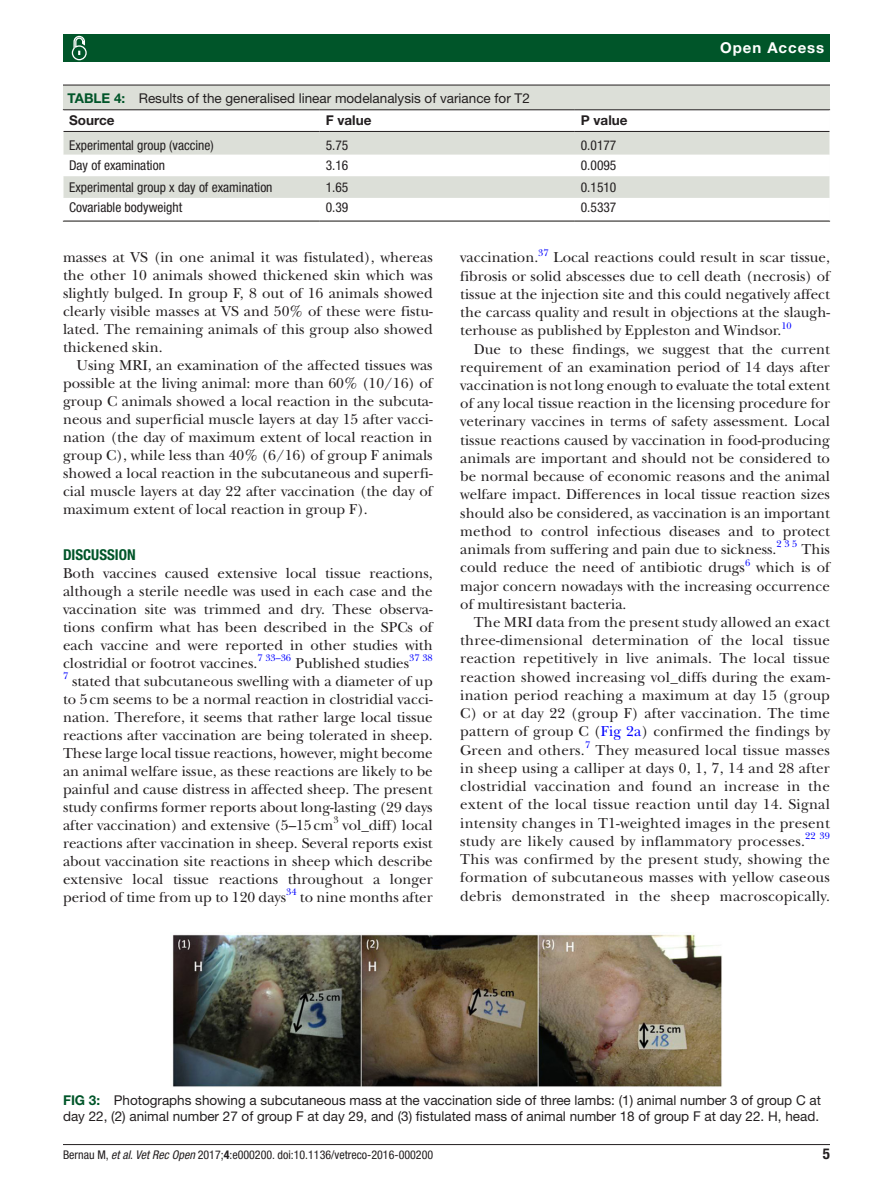
<style>
.page{position:relative;width:893px;height:1191px;background:#fff}
.page>*{position:absolute;margin:0;border:0;box-sizing:border-box;transform-origin:0 0}
.t1{font:15px/18px "New Baskerville";color:#231f20;text-align:justify}
.t2{font:700 15px "Helvetica Neue LT Std";letter-spacing:.065em;color:#fff}
.t3{font:700 condensed 15px "Helvetica Neue LT Std";color:#005529}
.t4{font:700 condensed 15px "Helvetica Neue LT Std";color:#231f20}
.t5{font:13.5px/22px "Helvetica Neue LT Std";color:#231f20}
.t6{font:condensed 13.5px "Helvetica Neue LT Std";color:#231f20}
.t7{font:700 13.5px "Helvetica Neue LT Std";color:#231f20}
.t8{font:condensed 12px "Helvetica Neue LT Std";color:#231f20}
.t9{font:9.9px "New Baskerville";color:#00f}
.s1{font-weight:700;color:#005529}
.s2{font-weight:700}
.s3{color:#00f}
.s4{font-style:italic}
</style>
<div class="page">
<div style="left:63px;top:34px;width:767px;height:27px;background:#005529"></div>
<hr style="left:63px;top:1144px;width:767px;height:1px;background:#231f20">
<svg style="left:71px;top:35px;width:16px;height:26px"></svg>
<div style="left:63px;top:85px;width:767px;height:136px;background:#dcdfd8"></div>
<hr style="left:63px;top:85px;width:767px;height:1px;background:#231f20">
<svg style="left:64px;top:110px;width:766px;height:111px;fill:#fff"></svg>
<hr style="left:63px;top:109px;width:257px;height:1px;background:#231f20">
<hr style="left:63px;top:131px;width:257px;height:1px;background:#231f20">
<hr style="left:320px;top:109px;width:255px;height:1px;background:#231f20">
<hr style="left:320px;top:131px;width:255px;height:1px;background:#231f20">
<hr style="left:575px;top:109px;width:255px;height:1px;background:#231f20">
<hr style="left:575px;top:131px;width:255px;height:1px;background:#231f20">
<hr style="left:63px;top:221px;width:257px;height:1px;background:#231f20">
<hr style="left:320px;top:221px;width:255px;height:1px;background:#231f20">
<hr style="left:575px;top:221px;width:255px;height:1px;background:#231f20">
<svg style="left:63px;top:111px;width:1px;height:110px"></svg>
<img style="left:172px;top:932px;width:551px;height:155px">
<p class="t5" style="left:68px;top:87px;width:464px"><span class="s1">TABLE 4:</span> Results of the generalised linear modelanalysis of variance for T2<br><span class="s2">Source</span></p>
<p class="t7" style="left:326px;top:112px;width:47px">F value</p>
<p class="t7" style="left:581px;top:112px;width:48px">P value</p>
<p class="t6" style="left:69px;top:137px;width:146px">Experimental group (vaccine)</p>
<p class="t6" style="left:326px;top:137px;width:24px">5.75</p>
<p class="t6" style="left:581px;top:137px;width:37px">0.0177</p>
<p class="t6" style="left:69px;top:158px;width:97px">Day of examination</p>
<p class="t6" style="left:326px;top:158px;width:24px">3.16</p>
<p class="t6" style="left:581px;top:158px;width:37px">0.0095</p>
<p class="t6" style="left:69px;top:179px;width:205px">Experimental group x day of examination</p>
<p class="t6" style="left:326px;top:179px;width:24px">1.65</p>
<p class="t6" style="left:581px;top:179px;width:37px">0.1510</p>
<p class="t6" style="left:69px;top:199px;width:115px">Covariable bodyweight</p>
<p class="t6" style="left:326px;top:199px;width:24px">0.39</p>
<p class="t6" style="left:581px;top:199px;width:37px">0.5337</p>
<p class="t2" style="left:720px;top:39px;width:106px">Open Access</p>
<p class="t1" style="left:63px;top:249px;width:371px">masses at VS (in one animal it was fistulated), whereas the other 10 animals showed thickened skin which was slightly bulged. In group F, 8 out of 16 animals showed clearly visible masses at VS and 50% of these were fistu&shy;lated. The remaining animals of this group also showed thickened skin.</p>
<p class="t1" style="left:63px;top:357px;width:371px;text-indent:14px">Using MRI, an examination of the affected tissues was possible at the living animal: more than 60% (10/16) of group C animals showed a local reaction in the subcuta&shy;neous and superficial muscle layers at day 15 after vacci&shy;nation (the day of maximum extent of local reaction in group C), while less than 40% (6/16) of group F animals showed a local reaction in the subcutaneous and superfi&shy;cial muscle layers at day 22 after vaccination (the day of maximum extent of local reaction in group F).</p>
<p class="t3" style="left:63px;top:545px;width:45px">DISCUSSIO</p>
<p class="t3" style="left:127px;top:545px;width:10px">N</p>
<p class="t1" style="left:63px;top:564px;width:371px">Both vaccines caused extensive local tissue reactions, although a sterile needle was used in each case and the vaccination site was trimmed and dry. These observa&shy;tions confirm what has been described in the SPCs of each vaccine and were reported in other studies with clostridial or footrot vaccines.</p>
<p class="t9" style="left:257px;top:652px;width:35px">7 33–36</p>
<p class="t9" style="left:409px;top:652px;width:25px">37 38</p>
<p class="t1" style="left:295px;top:654px;width:115px">Published studies</p>
<p class="t9" style="left:63px;top:670px;width:7px">7</p>
<p class="t1" style="left:63px;top:672px;width:371px;text-indent:9px">stated that subcutaneous swelling with a diameter of up to 5cm seems to be a normal reaction in clostridial vacci&shy;nation. Therefore, it seems that rather large local tissue reactions after vaccination are being tolerated in sheep.<br>These large local tissue reactions, however, might become an animal welfare issue, as these reactions are likely to be painful and cause distress in affected sheep. The present study confirms former reports about long-lasting (29 days after vaccination) and extensive (5–15cm<sup>3</sup> vol_diff) local reactions after vaccination in sheep. Several reports exist about vaccination site reactions in sheep which describe extensive local tissue reactions throughout a longer period of time from up to 120 days<sup>34</sup> to nine months after</p>
<p class="t9" style="left:538px;top:247px;width:12px">37</p>
<p class="t1" style="left:460px;top:248px;width:371px;text-indent:93px">Local reactions could result in scar tissue, fibrosis or solid abscesses due to cell death (necrosis) of tissue at the injection site and this could negatively affect the carcass quality and result in objections at the slaugh&shy;terhouse as published by Eppleston and Windsor.</p>
<p class="t1" style="left:460px;top:249px;width:79px">vaccination.</p>
<p class="t9" style="left:781px;top:319px;width:12px">10</p>
<p class="t1" style="left:460px;top:340px;width:371px;text-indent:14px">Due to these findings, we suggest that the current requirement of an examination period of 14 days after vaccination is not long enough to evaluate the total extent of any local tissue reaction in the licensing procedure for veterinary vaccines in terms of safety assessment. Local tissue reactions caused by vaccination in food-producing animals are important and should not be considered to be normal because of economic reasons and the animal welfare impact. Differences in local tissue reaction sizes should also be considered, as vaccination is an important method to control infectious diseases and to protect animals from suffering and pain due to sickness.</p>
<p class="t9" style="left:777px;top:538px;width:22px">2 3 5</p>
<p class="t1" style="left:801px;top:540px;width:30px">This</p>
<p class="t1" style="left:460px;top:558px;width:286px">could reduce the need of antibiotic drugs</p>
<p class="t9" style="left:745px;top:556px;width:7px">6</p>
<p class="t1" style="left:460px;top:558px;width:371px;text-indent:296px">which is of major concern nowadays with the increasing occurrence of multiresistant bacteria.</p>
<p class="t1" style="left:460px;top:613px;width:371px;text-indent:14px">The MRI data from the present study allowed an exact three-dimensional determination of the local tissue reaction repetitively in live animals. The local tissue reaction showed increasing vol_diffs during the exam&shy;ination period reaching a maximum at day 15 (group C) or at day 22 (group F) after vaccination. The time pattern of group C (<span class="s3">Fig 2a</span>) confirmed the findings by Green and others.</p>
<p class="t9" style="left:585px;top:739px;width:7px">7</p>
<p class="t1" style="left:460px;top:740px;width:371px;text-indent:135px">They measured local tissue masses in sheep using a calliper at days 0, 1, 7, 14 and 28 after clostridial vaccination and found an increase in the extent of the local tissue reaction until day 14. Signal intensity changes in T1-weighted images in the present study are likely caused by inflammatory processes.</p>
<p class="t9" style="left:805px;top:830px;width:26px">22 39</p>
<p class="t1" style="left:460px;top:850px;width:371px">This was confirmed by the present study, showing the formation of subcutaneous masses with yellow caseous debris demonstrated in the sheep macroscopically.</p>
<p class="t5" style="left:63px;top:1092px;width:759px;line-height:16.2px"><span class="s1">FIG 3:</span> Photographs showing a subcutaneous mass at the vaccination side of three lambs: (1) animal number 3 of group C at day 22, (2) animal number 27 of group F at day 29, and (3) fistulated mass of animal number 18 of group F at day 22. H, head.</p>
<p class="t8" style="left:63px;top:1148px;width:372px">Bernau M, <span class="s4">et al</span>. <span class="s4">Vet Rec Open</span> 2017;<span class="s2">4</span>:e000200. doi:10.1136/vetreco-2016-000200</p>
<p class="t4" style="left:823px;top:1144px;width:9px">5</p>
</div>
